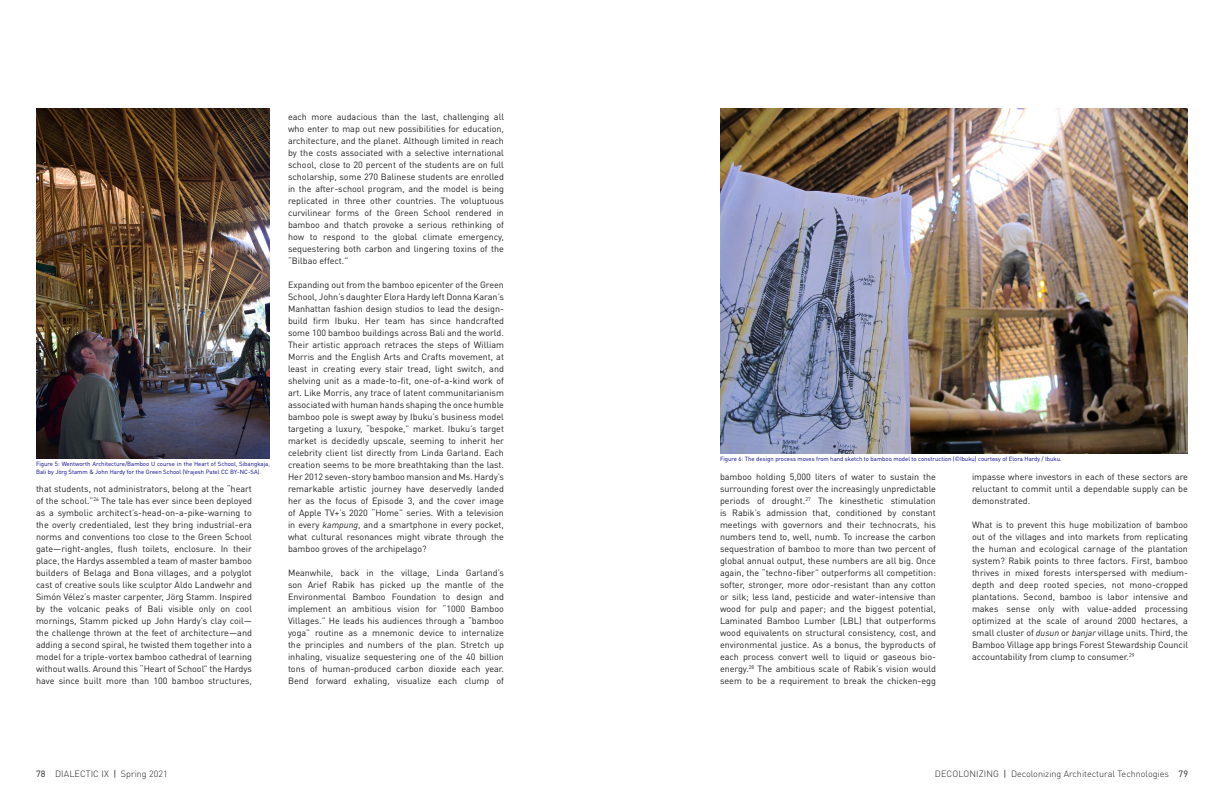
<style>
.page{position:relative;width:1224px;height:792px;background:#fff}
.page>*{position:absolute;margin:0;border:0;box-sizing:border-box;transform-origin:0 0}
.Abstract_Body{font:9px/12px "DINOT";color:#231f20;text-align:justify}
.t1{font:300 9px "DINOT";color:#231f20}
.t2{font:6px/8px "DINOT";color:#06038d}
.s1{font-family:"DIN Pro";font-style:italic}
.s2{font-weight:400}
</style>
<div class="page">
<img style="left:36px;top:108px;width:234px;height:351px">
<img style="left:720px;top:108px;width:468px;height:345px">
<p class="t2" style="left:36px;top:460px;width:236px">Figure 5: Wentworth Architecture/Bamboo U course in the Heart of School, Sibangkaja,<br>Bali by Jörg Stamm &amp; John Hardy for the Green School (Vrajesh Patel CC BY-NC-SA).</p>
<p class="Abstract_Body" style="left:36px;top:482px;width:218px">that students, not administrators, belong at the “heart of the school.”<sup>26</sup> The tale has ever since been deployed as a symbolic architect’s-head-on-a-pike-warning to the overly credentialed, lest they bring industrial-era norms and conventions too close to the Green School gate—right-angles, flush toilets, enclosure. In their place, the Hardys assembled a team of master bamboo builders of Belaga and Bona villages, and a polyglot cast of creative souls like sculptor Aldo Landwehr and Simón Vélez’s master carpenter, Jörg Stamm. Inspired by the volcanic peaks of Bali visible only on cool mornings, Stamm picked up John Hardy’s clay coil— the challenge thrown at the feet of architecture—and adding a second spiral, he twisted them together into a model for a triple-vortex bamboo cathedral of learning without walls. Around this “Heart of School” the Hardys have since built more than 100 bamboo structures,</p>
<p class="Abstract_Body" style="left:288px;top:110px;width:218px">each more audacious than the last, challenging all who enter to map out new possibilities for education, architecture, and the planet. Although limited in reach by the costs associated with a selective international school, close to 20 percent of the students are on full scholarship, some 270 Balinese students are enrolled in the after-school program, and the model is being replicated in three other countries. The voluptuous curvilinear forms of the Green School rendered in bamboo and thatch provoke a serious rethinking of how to respond to the global climate emergency, sequestering both carbon and lingering toxins of the “Bilbao effect.”</p>
<p class="Abstract_Body" style="left:288px;top:278px;width:218px">Expanding out from the bamboo epicenter of the Green School, John’s daughter Elora Hardy left Donna Karan’s Manhattan fashion design studios to lead the design&shy;build firm Ibuku. Her team has since handcrafted some 100 bamboo buildings across Bali and the world.<br>Their artistic approach retraces the steps of William Morris and the English Arts and Crafts movement, at least in creating every stair tread, light switch, and shelving unit as a made-to-fit, one-of-a-kind work of art. Like Morris, any trace of latent communitarianism associated with human hands shaping the once humble bamboo pole is swept away by Ibuku’s business model targeting a luxury, “bespoke,” market. Ibuku’s target market is decidedly upscale, seeming to inherit her celebrity client list directly from Linda Garland. Each creation seems to be more breathtaking than the last.<br>Her 2012 seven-story bamboo mansion and Ms. Hardy’s remarkable artistic journey have deservedly landed her as the focus of Episode 3, and the cover image of Apple TV+’s 2020 “Home” series. With a television in every <span class="s1">kampung</span>, and a smartphone in every pocket, what cultural resonances might vibrate through the bamboo groves of the archipelago?</p>
<p class="Abstract_Body" style="left:288px;top:566px;width:218px">Meanwhile, back in the village, Linda Garland’s son Arief Rabik has picked up the mantle of the Environmental Bamboo Foundation to design and implement an ambitious vision for “1000 Bamboo Villages.” He leads his audiences through a “bamboo yoga” routine as a mnemonic device to internalize the principles and numbers of the plan. Stretch up inhaling, visualize sequestering one of the 40 billion tons of human-produced carbon dioxide each year.<br>Bend forward exhaling, visualize each clump of</p>
<p class="t2" style="left:720px;top:454px;width:343px">Figure 6: The design process moves from hand sketch to bamboo model to construction (©Ibuku) courtesy of Elora Hardy / Ibuku.</p>
<p class="Abstract_Body" style="left:720px;top:470px;width:218px">bamboo holding 5,000 liters of water to sustain the surrounding forest over the increasingly unpredictable periods of drought.<sup>27</sup> The kinesthetic stimulation is Rabik’s admission that, conditioned by constant meetings with governors and their technocrats, his numbers tend to, well, numb. To increase the carbon sequestration of bamboo to more than two percent of global annual output, these numbers are all big. Once again, the “techno-fiber” outperforms all competition: softer, stronger, more odor-resistant than any cotton or silk; less land, pesticide and water-intensive than wood for pulp and paper; and the biggest potential, Laminated Bamboo Lumber (LBL) that outperforms wood equivalents on structural consistency, cost, and environmental justice. As a bonus, the byproducts of each process convert well to liquid or gaseous bio&shy;energy.<sup>28</sup> The ambitious scale of Rabik’s vision would seem to be a requirement to break the chicken-egg</p>
<p class="Abstract_Body" style="left:972px;top:470px;width:217px">impasse where investors in each of these sectors are reluctant to commit until a dependable supply can be demonstrated.</p>
<p class="Abstract_Body" style="left:972px;top:518px;width:218px">What is to prevent this huge mobilization of bamboo out of the villages and into markets from replicating the human and ecological carnage of the plantation system? Rabik points to three factors. First, bamboo thrives in mixed forests interspersed with medium&shy;depth and deep rooted species, not mono-cropped plantations. Second, bamboo is labor intensive and makes sense only with value-added processing optimized at the scale of around 2000 hectares, a small cluster of <span class="s1">dusun</span> or <span class="s1">banjar</span> village units. Third, the Bamboo Village app brings Forest Stewardship Council accountability from clump to consumer.<sup>29</sup></p>
<p class="t1" style="left:36px;top:767px;width:133px"><span class="s2">78</span> DIALECTIC IX <span class="s2">|</span> Spring 2021</p>
<p class="t1" style="left:935px;top:767px;width:255px">DECOLONIZING <span class="s2">|</span> Decolonizing Architectural Technologies <span class="s2">79</span></p>
</div>
